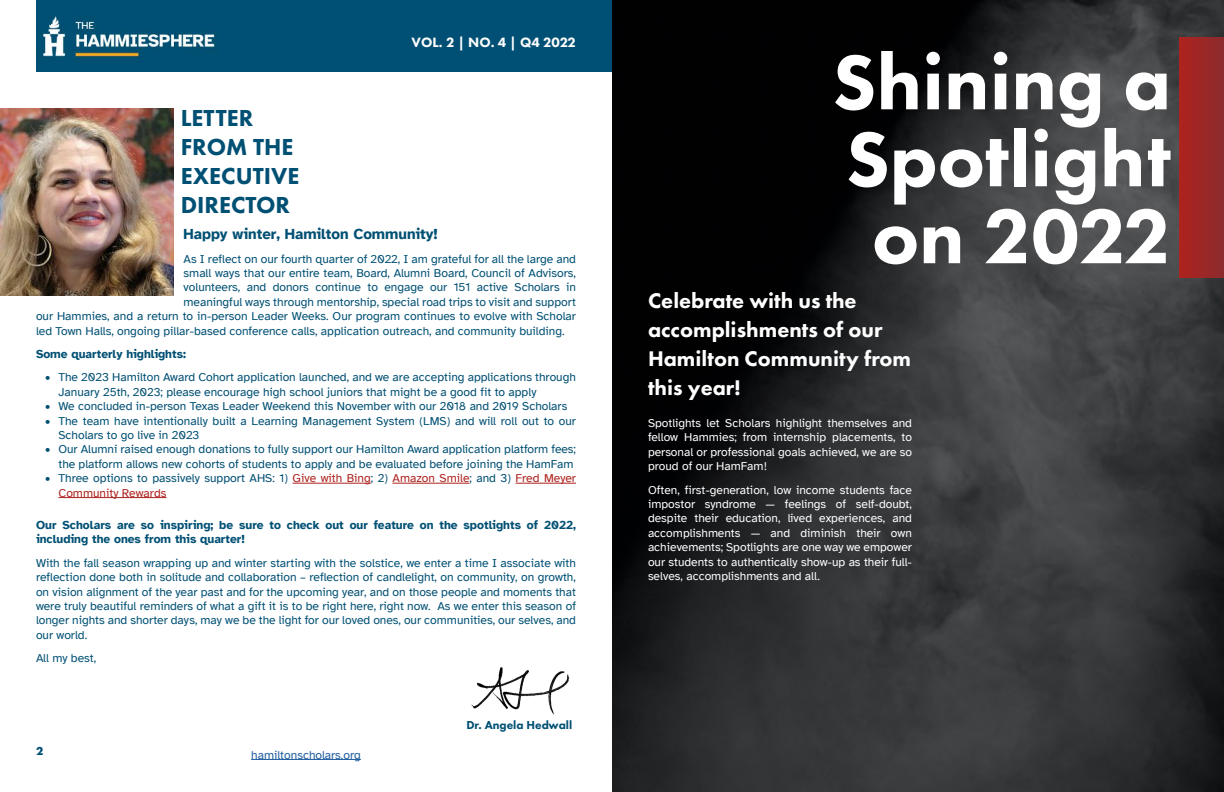
<style>
.page{position:relative;width:1224px;height:792px;background:#fff}
.page>*{position:absolute;margin:0;border:0;box-sizing:border-box;transform-origin:0 0}
.t1{font:800 80px/77px "Futura PT";color:#fff;text-align:center}
.t2{font:800 24px/28.8px "Futura PT";color:#005074}
.t3{font:800 22px/29px "Futura PT";color:#fff}
.t4{font:700 15px "Atkinson Hyperlegible";color:#005074}
.t5{font:800 14px "Futura PT";color:#fff}
.t6{font:12px/14.4px "Atkinson Hyperlegible";color:#005074;text-align:justify}
.t7{font:12px/14.4px "Atkinson Hyperlegible";color:#004f73}
.t8{font:12px/14.4px "Atkinson Hyperlegible";color:#fff;text-align:justify}
.t9{font:700 12px/14.4px "Atkinson Hyperlegible";color:#005074}
.t10{font:12px/14.4px "Atkinson Hyperlegible";color:#ad221e}
.t11{font:12px "Atkinson Hyperlegible";color:#205d9e}
.t12{font:800 12px "Futura PT";color:#005074}
.t13{font:700 12px "Futura PT";color:#005074}
.s1{color:#004f73}
</style>
<div class="page">
<img style="left:36px;top:0;width:576px;height:72px">
<hr style="left:251px;top:759px;width:110px;height:1px;background:#205d9e">
<hr style="left:293px;top:483px;width:78px;height:1px;background:#ad221e">
<hr style="left:392px;top:483px;width:78px;height:1px;background:#ad221e">
<hr style="left:516px;top:483px;width:60px;height:1px;background:#ad221e">
<hr style="left:58px;top:497px;width:108px;height:1px;background:#ad221e">
<img style="left:0;top:108px;width:174px;height:188px">
<img style="left:471px;top:667px;width:99px;height:48px">
<img style="left:612px;top:0;width:612px;height:792px">
<div style="left:1179px;top:38px;width:45px;height:239px;background:linear-gradient(to right,#ae231e,#8c2b2e)"></div>
<p class="t5" style="left:412px;top:33px;width:166px">VOL. 2 | NO. 4 | Q4 2022</p>
<h2 class="t2" style="left:181px;top:104px;width:120px">LETTER<br>FROM THE<br>EXECUTIVE<br>DIRECTOR</h2>
<p class="t4" style="left:184px;top:225px;width:256px">Happy winter, Hamilton Community!</p>
<p class="t6" style="left:184px;top:252px;width:394px">As I reflect on our fourth quarter of 2022, I am grateful for all the large and</p>
<p class="t6" style="left:184px;top:266px;width:394px">small ways that our entire team, Board, Alumni Board, Council of Advisors,</p>
<p class="t6" style="left:184px;top:280px;width:394px">volunteers, and donors continue to engage our 151 active Scholars in</p>
<p class="t6" style="left:184px;top:295px;width:394px">meaningful ways through mentorship, special road trips to visit and support</p>
<p class="t6" style="left:36px;top:309px;width:541px">our Hammies, and a return to in-person Leader Weeks. Our program continues to evolve with Scholar</p>
<p class="t6" style="left:36px;top:324px;width:530px">led Town Halls, ongoing pillar-based conference calls, application outreach, and community building.</p>
<p class="t9" style="left:36px;top:347px;width:152px">Some quarterly highlights:</p>
<p class="t7" style="left:58px;top:370px;width:519px;text-indent:-14px">• The 2023 Hamilton Award Cohort application launched, and we are accepting applications through<br>January 25th, 2023; please encourage high school juniors that might be a good fit to apply</p>
<p class="t7" style="left:45px;top:399px;width:524px">• We concluded in-person Texas Leader Weekend this November with our 2018 and 2019 Scholars</p>
<p class="t7" style="left:58px;top:414px;width:519px;text-indent:-14px">• The team have intentionally built a Learning Management System (LMS) and will roll out to our<br>Scholars to go live in 2023</p>
<p class="t7" style="left:45px;top:442px;width:533px;text-align:right">• Our Alumni raised enough donations to fully support our Hamilton Award application platform fees; the platform allows new cohorts of students to apply and be evaluated before joining the HamFam</p>
<p class="t10" style="left:58px;top:471px;width:519px;text-indent:-14px"><span class="s1">• Three options to passively support AHS: 1)</span> Give with Bing<span class="s1">; 2)</span> Amazon Smile<span class="s1">; and 3)</span> Fred Meyer<br>Community Rewards</p>
<p class="t9" style="left:36px;top:518px;width:541px">Our Scholars are so inspiring; be sure to check out our feature on the spotlights of 2022, including the ones from this quarter!</p>
<p class="t6" style="left:36px;top:556px;width:542px">With the fall season wrapping up and winter starting with the solstice, we enter a time I associate with reflection done both in solitude and collaboration – reflection of candlelight, on community, on growth, on vision alignment of the year past and for the upcoming year, and on those people and moments that were truly beautiful reminders of what a gift it is to be right here, right now. As we enter this season of longer nights and shorter days, may we be the light for our loved ones, our communities, our selves, and our world.</p>
<p class="t6" style="left:36px;top:651px;width:62px">All my best,</p>
<p class="t13" style="left:36px;top:743px;width:9px">2</p>
<p class="t11" style="left:251px;top:748px;width:111px">hamiltonscholars.org</p>
<p class="t12" style="left:466px;top:717px;width:107px">Dr. Angela Hedwall</p>
<h1 class="t1" style="left:832px;top:43px;width:340px">Shining a<br>Spotlight on 2022</h1>
<h3 class="t3" style="left:648px;top:285px;width:265px">Celebrate with us the accomplishments of our<br>Hamilton Community from this year!</h3>
<p class="t8" style="left:648px;top:416px;width:266px">Spotlights let Scholars highlight themselves and fellow Hammies; from internship placements, to personal or professional goals achieved, we are so proud of our HamFam!</p>
<p class="t8" style="left:648px;top:483px;width:266px">Often, first-generation, low income students face impostor syndrome — feelings of self-doubt, despite their education, lived experiences, and accomplishments — and diminish their own achievements; Spotlights are one way we empower our students to authentically show-up as their full&shy;selves, accomplishments and all.</p>
</div>
